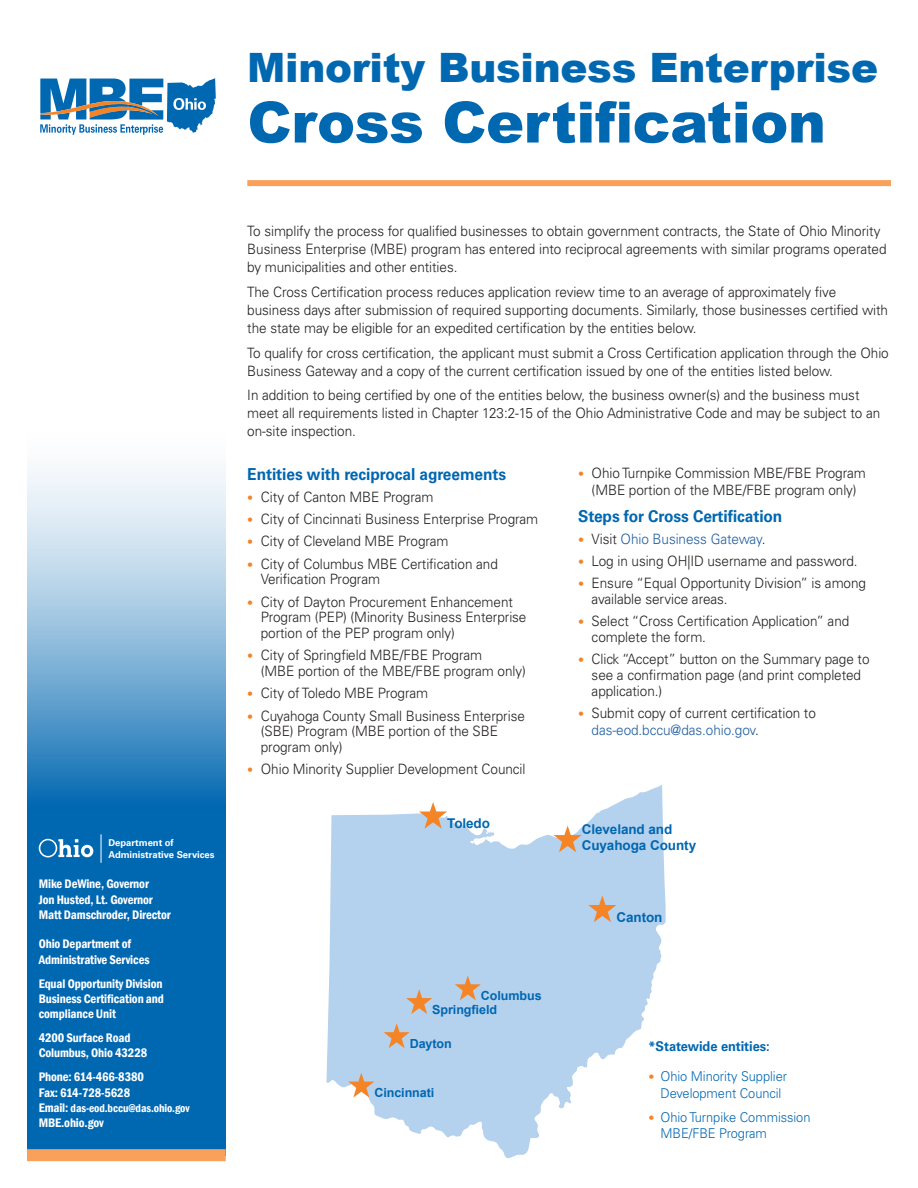
<style>
.page{position:relative;width:918px;height:1188px;background:#fff}
.page>*{position:absolute;margin:0;border:0;box-sizing:border-box;transform-origin:0 0}
.t1{font:900 57px "Arial";letter-spacing:-.005em;color:#0067b1}
.t2{font:900 40.5px "Arial";letter-spacing:-.005em;color:#0067b1}
.t3{font:700 16.5px "Univers LT Std";letter-spacing:-.005em;color:#0067b1;scale:.94 1}
.t4{font:300 14.25px/15.8px "Univers LT Std";letter-spacing:-.005em;color:#231f20;scale:.95 1}
.t5{font:300 14.25px "Univers LT Std";letter-spacing:-.005em;color:#215e9f;scale:.95 1}
.t6{font:300 13.5px/16.2px "Univers LT Std";letter-spacing:-.005em;color:#0067b1;text-align:center;scale:.95 1}
.t7{font:700 13.5px "Arial";letter-spacing:-.005em;color:#0067b1}
.t8{font:700 13.5px "Univers LT Std";letter-spacing:-.005em;color:#0067b1;scale:.95 1}
.t9{font:600 condensed 12.75px/15.3px "Franklin Gothic";letter-spacing:-.01em;color:#fff}
.t10{font:700 12.6px/13.8px "Arial";letter-spacing:-.005em;color:#0067b1}
.t11{font:600 condensed 11.55px "Franklin Gothic";letter-spacing:-.01em;color:#fff}
.t12{font:700 9.45px "Univers LT Std";letter-spacing:-.01em;color:#fff}
.s1{font-size:12px;color:#f58427}
.s2{color:#231f20}
.s3{color:#215e9f}
.s4{font-size:12.75px}
</style>
<div class="page">
<svg style="left:27px;top:469px;width:199px;height:680px;background:#4590c6"></svg>
<div style="left:27px;top:1149px;width:199px;height:12px;background:#f9a05a"></div>
<div style="left:247px;top:180px;width:644px;height:6px;background:#f9a05a"></div>
<svg style="left:40px;top:78px;width:176px;height:57px"></svg>
<svg style="left:327px;top:785px;width:339px;height:373px;fill:#b4d1ed"></svg>
<svg style="left:588px;top:896px;width:28px;height:26px"></svg>
<svg style="left:419px;top:802px;width:28px;height:27px"></svg>
<svg style="left:455px;top:975px;width:26px;height:25px"></svg>
<svg style="left:406px;top:989px;width:26px;height:25px"></svg>
<svg style="left:348px;top:1073px;width:26px;height:25px"></svg>
<svg style="left:384px;top:1023px;width:26px;height:25px"></svg>
<svg style="left:554px;top:826px;width:28px;height:26px"></svg>
<svg style="left:101px;top:834px;width:1px;height:29px"></svg>
<svg style="left:39px;top:839px;width:54px;height:18px"></svg>
<h2 class="t2" style="left:247px;top:38px;width:632px">Minority Business Enterprise</h2>
<h1 class="t1" style="left:247px;top:81px;width:580px">Cross Certification</h1>
<p class="t4" style="left:247px;top:222px;width:674px;line-height:18px">To simplify the process for qualified businesses to obtain government contracts, the State of Ohio Minority<br>Business Enterprise (MBE) program has entered into reciprocal agreements with similar programs operated by municipalities and other entities.</p>
<p class="t4" style="left:247px;top:283px;width:676px;line-height:18px">The Cross Certification process reduces application review time to an average of approximately five business days after submission of required supporting documents. Similarly, those businesses certified with the state may be eligible for an expedited certification by the entities below.</p>
<p class="t4" style="left:247px;top:344px;width:677px;line-height:18px">To qualify for cross certification, the applicant must submit a Cross Certification application through the Ohio<br>Business Gateway and a copy of the current certification issued by one of the entities listed below.</p>
<p class="t4" style="left:247px;top:386px;width:668px;line-height:18px">In addition to being certified by one of the entities below, the business owner(s) and the business must meet all requirements listed in Chapter 123:2-15 of the Ohio Administrative Code and may be subject to an on-site inspection.</p>
<p class="t4" style="left:578px;top:465px;width:304px;line-height:17.1px;text-align:center"><span class="s1">•</span> Ohio Turnpike Commission MBE/FBE Program (MBE portion of the MBE/FBE program only)</p>
<p class="t3" style="left:578px;top:506px;width:219px">Steps for Cross Certification</p>
<p class="t5" style="left:578px;top:530px;width:199px"><span class="s1">•</span> <span class="s2">Visit</span> Ohio Business Gateway<span class="s2">.</span></p>
<p class="t4" style="left:578px;top:553px;width:296px"><span class="s1">•</span> Log in using OH|ID username and password.</p>
<p class="t4" style="left:592px;top:575px;width:290px;text-indent:-13px"><span class="s1">•</span> Ensure “Equal Opportunity Division” is among available service areas.</p>
<p class="t4" style="left:592px;top:613px;width:273px;text-indent:-13px"><span class="s1">•</span> Select “Cross Certification Application” and complete the form.</p>
<p class="t4" style="left:592px;top:651px;width:294px;text-indent:-13px"><span class="s1">•</span> Click “Accept” button on the Summary page to see a confirmation page (and print completed application.)</p>
<p class="t4" style="left:592px;top:704px;width:238px;line-height:17.1px;text-indent:-13px"><span class="s1">•</span> Submit copy of current certification to <span class="s3">das-eod.bccu@das.ohio.gov</span>.</p>
<p class="t3" style="left:247px;top:464px;width:277px">Entities with reciprocal agreements</p>
<p class="t4" style="left:247px;top:489px;width:198px"><span class="s1">•</span> City of Canton MBE Program</p>
<p class="t4" style="left:247px;top:511px;width:308px"><span class="s1">•</span> City of Cincinnati Business Enterprise Program</p>
<p class="t4" style="left:247px;top:534px;width:213px"><span class="s1">•</span> City of Cleveland MBE Program</p>
<p class="t4" style="left:261px;top:556px;width:251px;text-indent:-13px"><span class="s1">•</span> City of Columbus MBE Certification and<br>Verification Program</p>
<p class="t4" style="left:261px;top:594px;width:281px;text-indent:-13px"><span class="s1">•</span> City of Dayton Procurement Enhancement<br>Program (PEP) (Minority Business Enterprise portion of the PEP program only)</p>
<p class="t4" style="left:261px;top:648px;width:281px;text-indent:-13px"><span class="s1">•</span> City of Springfield MBE/FBE Program<br>(MBE portion of the MBE/FBE program only)</p>
<p class="t4" style="left:247px;top:685px;width:192px"><span class="s1">•</span> City of Toledo MBE Program</p>
<p class="t4" style="left:261px;top:708px;width:279px;text-indent:-13px"><span class="s1">•</span> Cuyahoga County Small Business Enterprise (SBE) Program (MBE portion of the SBE program only)</p>
<p class="t4" style="left:247px;top:761px;width:294px"><span class="s1">•</span> Ohio Minority Supplier Development Council</p>
<p class="t7" style="left:447px;top:814px;width:44px">Toledo</p>
<p class="t7" style="left:582px;top:819px;width:92px">Cleveland and</p>
<p class="t12" style="left:108px;top:837px;width:67px">Department of</p>
<p class="t7" style="left:582px;top:836px;width:116px">Cuyahoga County</p>
<p class="t12" style="left:108px;top:849px;width:108px">Administrative Services</p>
<p class="t9" style="left:39px;top:876px;width:134px">Mike DeWine, Governor<br>Jon Husted, Lt. Governor<br>Matt Damschroder, Director</p>
<p class="t9" style="left:39px;top:936px;width:112px">Ohio Department of<br>Administrative Services</p>
<p class="t9" style="left:39px;top:975px;width:127px;text-align:justify">Equal Opportunity Division Business Certification and compliance Unit</p>
<p class="t9" style="left:39px;top:1030px;width:110px">4200 Surface Road<br>Columbus, Ohio 43228</p>
<p class="t9" style="left:39px;top:1069px;width:107px">Phone: 614-466-8380<br>Fax: 614-728-5628</p>
<p class="t11" style="left:39px;top:1100px;width:152px"><span class="s4">Email:</span> das-eod.bccu@das.ohio.gov</p>
<p class="t9" style="left:39px;top:1115px;width:67px">MBE.ohio.gov</p>
<p class="t10" style="left:432px;top:989px;width:111px;text-indent:49px">Columbus<br>Springfield</p>
<p class="t10" style="left:410px;top:1036px;width:44px">Dayton</p>
<p class="t10" style="left:374px;top:1086px;width:62px">Cincinnati</p>
<p class="t7" style="left:616px;top:907px;width:48px">Canton</p>
<p class="t8" style="left:649px;top:1038px;width:129px">*Statewide entities:</p>
<p class="t6" style="left:649px;top:1069px;width:147px"><span class="s1">•</span> Ohio Minority Supplier<br>Development Council</p>
<p class="t6" style="left:661px;top:1109px;width:159px;text-align:left;text-indent:-12px"><span class="s1">•</span> Ohio Turnpike Commission<br>MBE/FBE Program</p>
</div>
